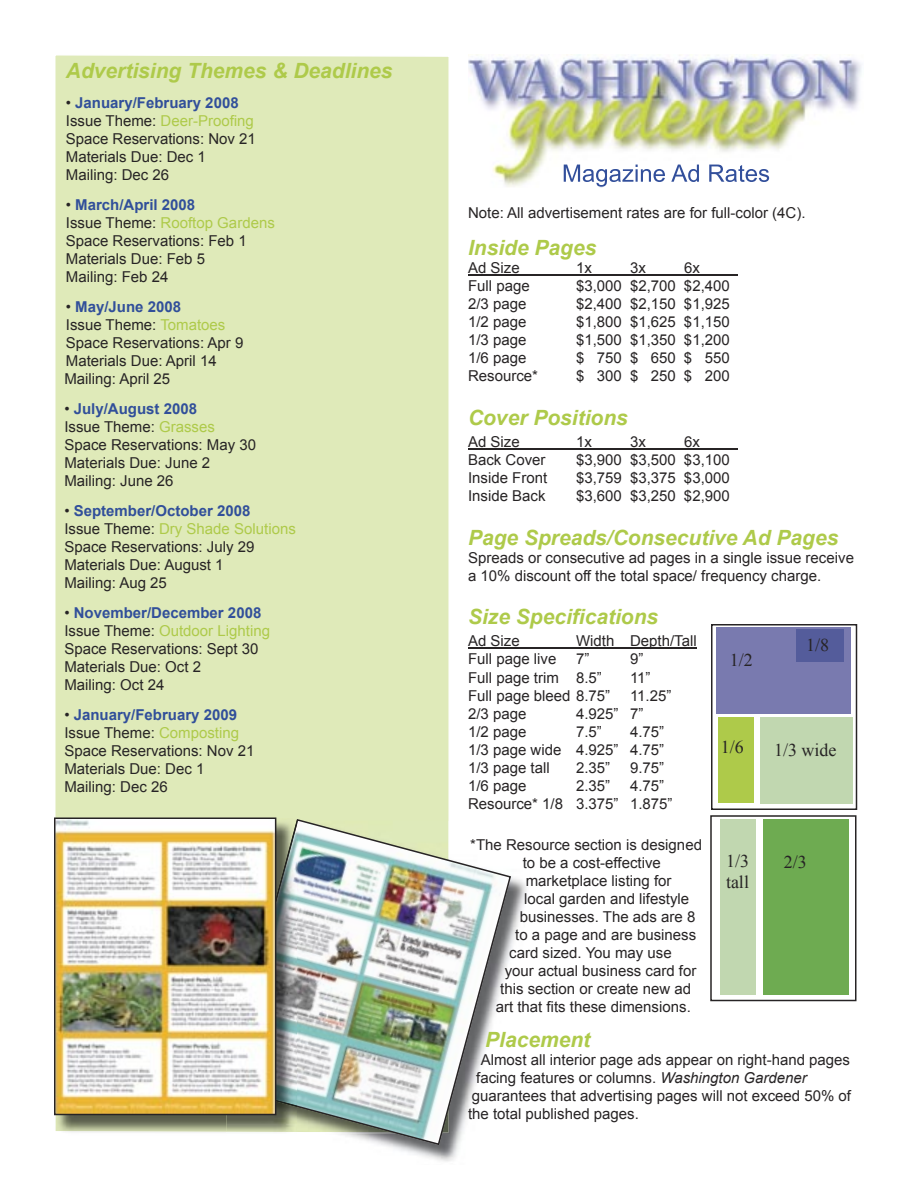
<style>
.page{position:relative;width:918px;height:1188px;background:#fff}
.page>*{position:absolute;margin:0;border:0;box-sizing:border-box;transform-origin:0 0}
.t1{font:italic 700 21px "Arial";color:#aeca4a}
.t2{font:18px/21.6px "Times New Roman";color:#272425}
.t3{font:15px/18px "Arial";color:#272425}
.s1{font-weight:700;color:#314f9a}
.s2{color:#aeca4a}
.s3{font-style:italic}
</style>
<div class="page">
<hr style="left:468px;top:274px;width:270px;height:1px;background:#272425">
<hr style="left:468px;top:448px;width:270px;height:1px;background:#272425">
<hr style="left:468px;top:647px;width:229px;height:2px;background:#272425">
<div style="left:54px;top:55px;width:395px;height:1061px;background:#dfeab9"></div>
<img style="left:383px;top:876px;width:144px;height:286px">
<img style="left:297px;top:819px;width:214px;height:326px">
<img style="left:55px;top:818px;width:242px;height:314px">
<img style="left:227px;top:1107px;width:70px;height:25px">
<img style="left:276px;top:1106px;width:21px;height:1px">
<img style="left:276px;top:822px;width:21px;height:284px">
<img style="left:54px;top:817px;width:222px;height:298px">
<img style="left:468px;top:54px;width:394px;height:133px">
<img style="left:564px;top:165px;width:205px;height:22px">
<svg style="left:710px;top:624px;width:147px;height:377px"></svg>
<div style="left:720px;top:819px;width:36px;height:175px;background:#c1d7b0"></div>
<div style="left:764px;top:820px;width:85px;height:175px;background:#6eab51"></div>
<h1 class="t1" style="left:66px;top:57px;width:328px">Advertising Themes &amp; Deadlines</h1>
<p class="t3" style="left:66px;top:94px;width:192px">• <span class="s1">January/February 2008<br></span>Issue Theme: <span class="s2">Deer-Proofing<br></span>Space Reservations: Nov 21<br>Materials Due: Dec 1<br>Mailing: Dec 26</p>
<p class="t3" style="left:66px;top:196px;width:210px">• <span class="s1">March/April 2008<br></span>Issue Theme: <span class="s2">Rooftop Gardens<br></span>Space Reservations: Feb 1<br>Materials Due: Feb 5<br>Mailing: Feb 24</p>
<p class="t3" style="left:64px;top:298px;width:181px">• <span class="s1">May/June 2008<br></span>Issue Theme: <span class="s2">Tomatoes<br></span>Space Reservations: Apr 9<br>Materials Due: April 14<br>Mailing: April 25</p>
<p class="t3" style="left:64px;top:400px;width:193px">• <span class="s1">July/August 2008<br></span>Issue Theme: <span class="s2">Grasses<br></span>Space Reservations: May 30<br>Materials Due: June 2<br>Mailing: June 26</p>
<p class="t3" style="left:64px;top:502px;width:233px">• <span class="s1">September/October 2008<br></span>Issue Theme: <span class="s2">Dry Shade Solutions<br></span>Space Reservations: July 29<br>Materials Due: August 1<br>Mailing: Aug 25</p>
<p class="t3" style="left:64px;top:604px;width:207px">• <span class="s1">November/December 2008<br></span>Issue Theme: <span class="s2">Outdoor Lighting<br></span>Space Reservations: Sept 30<br>Materials Due: Oct 2<br>Mailing: Oct 24</p>
<p class="t3" style="left:64px;top:706px;width:192px">• <span class="s1">January/February 2009<br></span>Issue Theme: <span class="s2">Composting<br></span>Space Reservations: Nov 21<br>Materials Due: Dec 1<br>Mailing: Dec 26</p>
<p class="t3" style="left:468px;top:204px;width:339px">Note: All advertisement rates are for full-color (4C).</p>
<h1 class="t1" style="left:468px;top:234px;width:130px">Inside Pages</h1>
<p class="t3" style="left:468px;top:259px;width:53px">Ad Size</p>
<p class="t3" style="left:576px;top:259px;width:17px">1x</p>
<p class="t3" style="left:630px;top:259px;width:17px">3x</p>
<p class="t3" style="left:684px;top:259px;width:17px">6x</p>
<p class="t3" style="left:468px;top:277px;width:63px">Full page</p>
<p class="t3" style="left:576px;top:277px;width:155px">$3,000 $2,700 $2,400</p>
<p class="t3" style="left:468px;top:295px;width:60px">2/3 page</p>
<p class="t3" style="left:576px;top:295px;width:155px">$2,400 $2,150 $1,925</p>
<p class="t3" style="left:468px;top:313px;width:60px">1/2 page</p>
<p class="t3" style="left:576px;top:313px;width:155px">$1,800 $1,625 $1,150</p>
<p class="t3" style="left:468px;top:331px;width:60px">1/3 page</p>
<p class="t3" style="left:576px;top:331px;width:155px">$1,500 $1,350 $1,200</p>
<p class="t3" style="left:468px;top:349px;width:60px">1/6 page</p>
<p class="t3" style="left:576px;top:349px;width:155px">$ 750 $ 650 $ 550</p>
<p class="t3" style="left:468px;top:367px;width:72px">Resource*</p>
<p class="t3" style="left:576px;top:367px;width:155px">$ 300 $ 250 $ 200</p>
<h1 class="t1" style="left:468px;top:404px;width:161px">Cover Positions</h1>
<p class="t3" style="left:468px;top:433px;width:53px">Ad Size</p>
<p class="t3" style="left:576px;top:433px;width:17px">1x</p>
<p class="t3" style="left:630px;top:433px;width:17px">3x</p>
<p class="t3" style="left:684px;top:433px;width:17px">6x</p>
<p class="t3" style="left:468px;top:451px;width:79px">Back Cover</p>
<p class="t3" style="left:576px;top:451px;width:155px">$3,900 $3,500 $3,100</p>
<p class="t3" style="left:468px;top:469px;width:81px">Inside Front</p>
<p class="t3" style="left:576px;top:469px;width:155px">$3,759 $3,375 $3,000</p>
<p class="t3" style="left:468px;top:487px;width:79px">Inside Back</p>
<p class="t3" style="left:576px;top:487px;width:155px">$3,600 $3,250 $2,900</p>
<h1 class="t1" style="left:468px;top:524px;width:372px">Page Spreads/Consecutive Ad Pages</h1>
<p class="t3" style="left:468px;top:548px;width:388px">Spreads or consecutive ad pages in a single issue receive a 10% discount off the total space/ frequency charge.</p>
<h1 class="t1" style="left:468px;top:603px;width:192px">Size Specifications</h1>
<p class="t3" style="left:468px;top:632px;width:53px">Ad Size</p>
<p class="t3" style="left:576px;top:632px;width:122px">Width Depth/Tall</p>
<p class="t3" style="left:468px;top:650px;width:90px">Full page live</p>
<p class="t3" style="left:576px;top:650px;width:15px">7”</p>
<p class="t3" style="left:630px;top:650px;width:15px">9”</p>
<p class="t3" style="left:468px;top:668px;width:135px">Full page trim 8.5”</p>
<p class="t3" style="left:630px;top:668px;width:22px">11”</p>
<p class="t3" style="left:468px;top:687px;width:144px">Full page bleed 8.75”</p>
<p class="t3" style="left:630px;top:687px;width:43px">11.25”</p>
<p class="t3" style="left:468px;top:705px;width:60px">2/3 page</p>
<p class="t3" style="left:576px;top:705px;width:69px">4.925” 7”</p>
<p class="t3" style="left:468px;top:723px;width:60px">1/2 page</p>
<p class="t3" style="left:576px;top:723px;width:27px">7.5”</p>
<p class="t2" style="left:806px;top:634px;width:25px">1/8</p>
<p class="t2" style="left:730px;top:649px;width:25px">1/2</p>
<p class="t3" style="left:468px;top:723px;width:198px;text-align:justify;text-indent:162px">4.75” 1/3 page wide 4.925” 4.75” 1/3 page tall</p>
<p class="t2" style="left:721px;top:736px;width:25px">1/6</p>
<p class="t2" style="left:774px;top:739px;width:64px">1/3 wide</p>
<p class="t3" style="left:576px;top:759px;width:36px">2.35”</p>
<p class="t3" style="left:630px;top:759px;width:36px">9.75”</p>
<p class="t3" style="left:468px;top:777px;width:60px">1/6 page</p>
<p class="t3" style="left:576px;top:777px;width:36px">2.35”</p>
<p class="t3" style="left:468px;top:777px;width:206px;text-indent:162px">4.75”<br>Resource* 1/8 3.375” 1.875”</p>
<p class="t3" style="left:470px;top:836px;width:233px">*The Resource section is designed</p>
<p class="t3" style="left:523px;top:854px;width:140px">to be a cost-effective</p>
<p class="t3" style="left:526px;top:872px;width:147px">marketplace listing for</p>
<p class="t3" style="left:524px;top:890px;width:167px">local garden and lifestyle</p>
<p class="t3" style="left:520px;top:908px;width:177px">businesses. The ads are 8</p>
<p class="t3" style="left:515px;top:926px;width:182px">to a page and are business</p>
<p class="t3" style="left:509px;top:944px;width:164px">card sized. You may use</p>
<p class="t3" style="left:505px;top:962px;width:193px">your actual business card for</p>
<p class="t3" style="left:500px;top:980px;width:192px">this section or create new ad</p>
<p class="t3" style="left:496px;top:998px;width:197px">art that fits these dimensions.</p>
<h1 class="t1" style="left:485px;top:1026px;width:107px">Placement</h1>
<p class="t3" style="left:481px;top:1051px;width:371px">Almost all interior page ads appear on right-hand pages</p>
<p class="t3" style="left:476px;top:1069px;width:332px">facing features or columns. <span class="s3">Washington Gardener</span></p>
<p class="t3" style="left:472px;top:1087px;width:381px">guarantees that advertising pages will not exceed 50% of</p>
<p class="t3" style="left:468px;top:1105px;width:172px">the total published pages.</p>
<p class="t2" style="left:726px;top:850px;width:25px">1/3 tall</p>
<p class="t2" style="left:784px;top:851px;width:25px">2/3</p>
</div>
